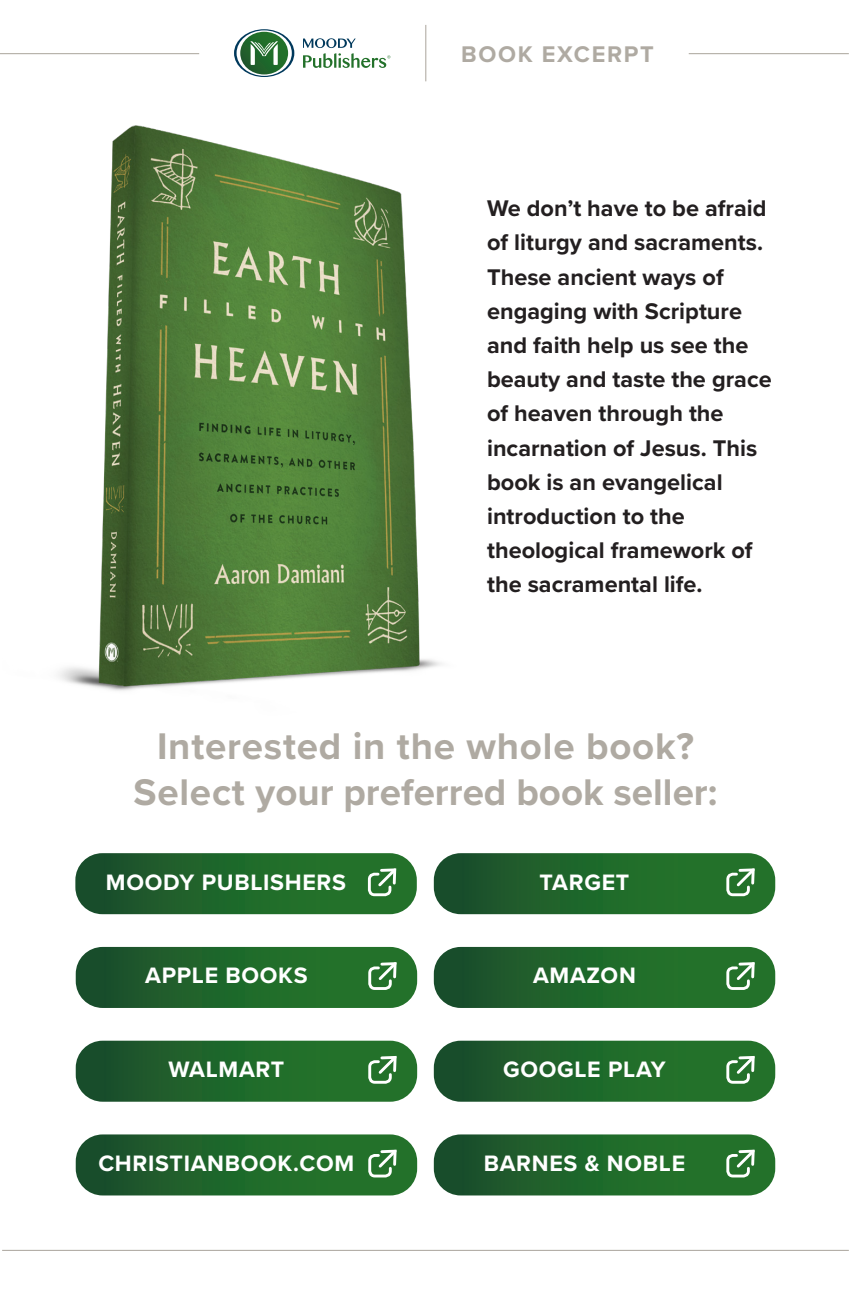
<style>
.page{position:relative;width:851px;height:1296px;background:#fff}
.page>*{position:absolute;margin:0;border:0;box-sizing:border-box;transform-origin:0 0}
.t1{font:700 38.48px/46.1px "Proxima Nova";letter-spacing:.02em;color:#afaaa2;text-align:center}
.t2{font:700 23.4px/34.2px "Proxima Nova";color:#231f20}
.t3{font:700 23.4px "Proxima Nova";letter-spacing:.07em;color:#afaaa2}
.t4{font:700 23.18px "Proxima Nova";letter-spacing:.03em;color:#fff}
</style>
<div class="page">
<hr style="left:2px;top:1250px;width:846px;height:1px;background:#afaaa2">
<svg style="left:76px;top:1134px;width:341px;height:61px;background:#2a6d35"></svg>
<svg style="left:434px;top:1134px;width:341px;height:61px;background:#2a6d35"></svg>
<svg style="left:76px;top:1041px;width:341px;height:61px;background:#2a6c34"></svg>
<svg style="left:434px;top:1041px;width:341px;height:61px;background:#2a6c34"></svg>
<svg style="left:76px;top:947px;width:341px;height:61px;background:#296c34"></svg>
<svg style="left:434px;top:947px;width:341px;height:61px;background:#296c33"></svg>
<svg style="left:75px;top:853px;width:342px;height:61px;background:#2a6c34"></svg>
<svg style="left:434px;top:853px;width:341px;height:61px;background:#296c34"></svg>
<img style="left:58px;top:125px;width:384px;height:566px">
<hr style="left:0;top:53px;width:199px;height:1px;background:#afaaa2">
<hr style="left:688px;top:53px;width:160px;height:1px;background:#afaaa2">
<hr style="left:425px;top:25px;width:1px;height:56px;background:#afaaa2">
<svg style="left:234px;top:29px;width:60px;height:48px"></svg>
<svg style="left:303px;top:38px;width:87px;height:30px"></svg>
<p class="t3" style="left:461px;top:37px;width:194px">BOOK EXCERPT</p>
<p class="t2" style="left:487px;top:191px;width:286px">We don’t have to be afraid of liturgy and sacraments.<br>These ancient ways of engaging with Scripture and faith help us see the beauty and taste the grace of heaven through the incarnation of Jesus. This book is an evangelical introduction to the theological framework of the sacramental life.</p>
<p class="t1" style="left:133px;top:722px;width:585px">Interested in the whole book?<br>Select your preferred book seller:</p>
<p class="t4" style="left:106px;top:865px;width:242px">MOODY PUBLISHERS</p>
<p class="t4" style="left:539px;top:865px;width:91px">TARGET</p>
<p class="t4" style="left:145px;top:958px;width:164px">APPLE BOOKS</p>
<p class="t4" style="left:533px;top:958px;width:104px">AMAZON</p>
<p class="t4" style="left:168px;top:1052px;width:117px">WALMART</p>
<p class="t4" style="left:503px;top:1052px;width:164px">GOOGLE PLAY</p>
<p class="t4" style="left:98px;top:1146px;width:257px">CHRISTIANBOOK.COM</p>
<p class="t4" style="left:483px;top:1146px;width:203px">BARNES &amp; NOBLE</p>
</div>
